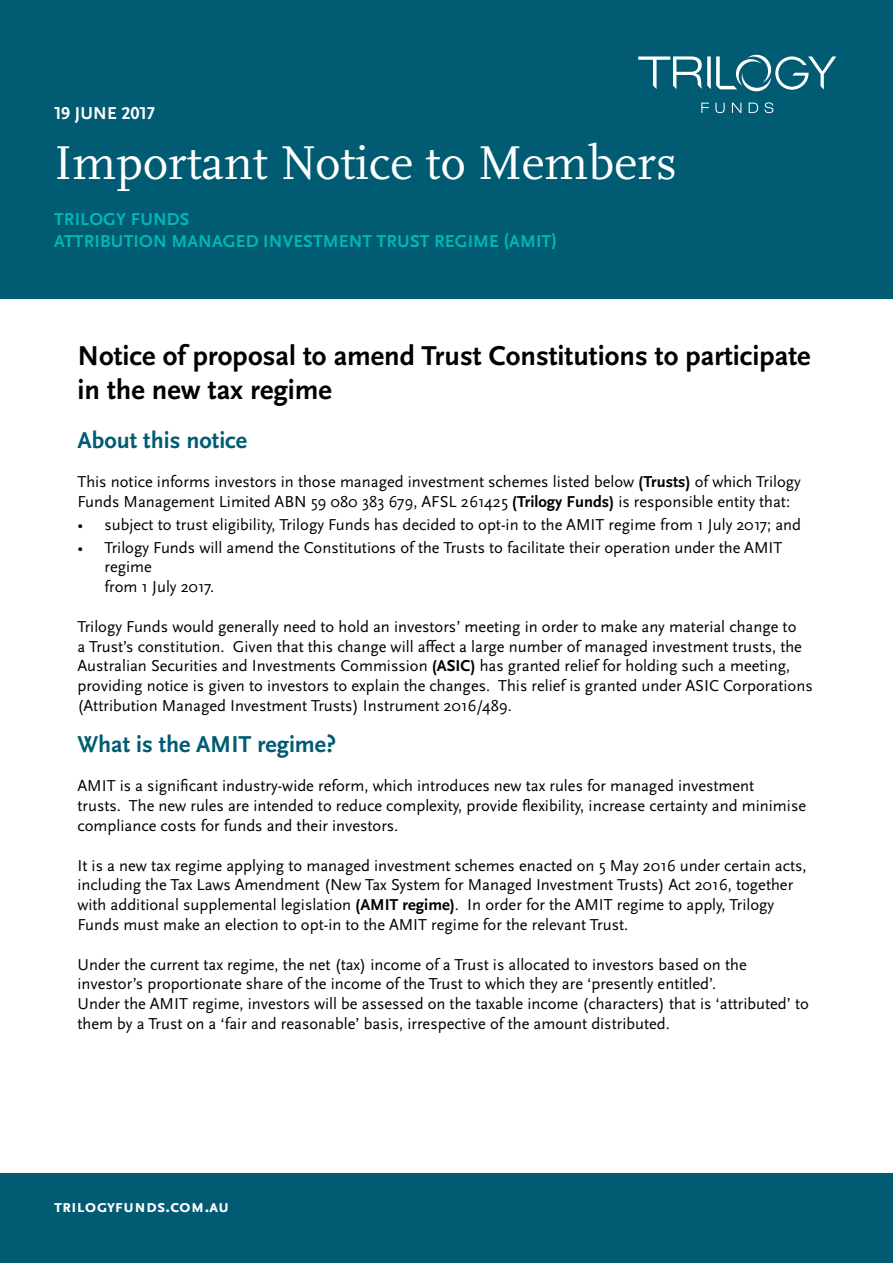
<style>
.page{position:relative;width:893px;height:1263px;background:#fff}
.page>*{position:absolute;margin:0;border:0;box-sizing:border-box;transform-origin:0 0}
.t1{font:49.5px "Scala Pro";color:#fff}
.t2{font:700 28.5px/34.2px "Scala Sans Pro";color:#000}
.t3{font:700 24px "Scala Sans Pro";color:#005b73}
.t4{font:700 18px "Scala Sans Pro";letter-spacing:.01em;color:#00b7b2}
.t5{font:700 18px "Scala Sans Pro";color:#fff}
.t6{font:16.5px/19.8px "Scala Sans Pro";color:#000}
.s1{font-weight:700}
</style>
<div class="page">
<div style="left:0;top:1173px;width:893px;height:90px;background:#005b73"></div>
<div style="left:0;top:0;width:893px;height:299px;background:#005b73"></div>
<svg style="left:638px;top:54px;width:199px;height:59px"></svg>
<p class="t5" style="left:54px;top:103px;width:102px">19 JUNE 2017</p>
<p class="t1" style="left:54px;top:134px;width:624px">Important Notice to Members</p>
<p class="t4" style="left:54px;top:209px;width:137px">TRILOGY FUNDS</p>
<p class="t4" style="left:54px;top:231px;width:504px">ATTRIBUTION MANAGED INVESTMENT TRUST REGIME (AMIT)</p>
<p class="t2" style="left:77px;top:339px;width:735px">Notice of proposal to amend Trust Constitutions to participate in the new tax regime</p>
<p class="t3" style="left:77px;top:426px;width:171px">About this notice</p>
<p class="t6" style="left:77px;top:472px;width:725px">This notice informs investors in those managed investment schemes listed below <span class="s1">(Trusts)</span> of which Trilogy<br>Funds Management Limited ABN 59 080 383 679, AFSL 261425 <span class="s1">(Trilogy Funds)</span> is responsible entity that:</p>
<p class="t6" style="left:77px;top:515px;width:725px">• subject to trust eligibility, Trilogy Funds has decided to opt-in to the AMIT regime from 1 July 2017; and</p>
<p class="t6" style="left:104px;top:537px;width:679px;text-indent:-27px">• Trilogy Funds will amend the Constitutions of the Trusts to facilitate their operation under the AMIT regime<br>from 1 July 2017.</p>
<p class="t6" style="left:77px;top:617px;width:737px">Trilogy Funds would generally need to hold an investors’ meeting in order to make any material change to<br>a Trust’s constitution. Given that this change will affect a large number of managed investment trusts, the Australian Securities and Investments Commission <span class="s1">(ASIC)</span> has granted relief for holding such a meeting, providing notice is given to investors to explain the changes. This relief is granted under ASIC Corporations (Attribution Managed Investment Trusts) Instrument 2016/489.</p>
<p class="t3" style="left:77px;top:730px;width:260px">What is the AMIT regime?</p>
<p class="t6" style="left:77px;top:776px;width:730px">AMIT is a significant industry-wide reform, which introduces new tax rules for managed investment<br>trusts. The new rules are intended to reduce complexity, provide flexibility, increase certainty and minimise compliance costs for funds and their investors.</p>
<p class="t6" style="left:77px;top:855px;width:731px">It is a new tax regime applying to managed investment schemes enacted on 5 May 2016 under certain acts, including the Tax Laws Amendment (New Tax System for Managed Investment Trusts) Act 2016, together with additional supplemental legislation <span class="s1">(AMIT regime)</span>. In order for the AMIT regime to apply, Trilogy Funds must make an election to opt-in to the AMIT regime for the relevant Trust.</p>
<p class="t6" style="left:77px;top:954px;width:671px">Under the current tax regime, the net (tax) income of a Trust is allocated to investors based on the investor’s proportionate share of the income of the Trust to which they are ‘presently entitled’.</p>
<p class="t6" style="left:77px;top:994px;width:733px">Under the AMIT regime, investors will be assessed on the taxable income (characters) that is ‘attributed’ to them by a Trust on a ‘fair and reasonable’ basis, irrespective of the amount distributed.</p>
<p class="t5" style="left:54px;top:1195px;width:177px">trilogyfunds.com.au</p>
</div>
